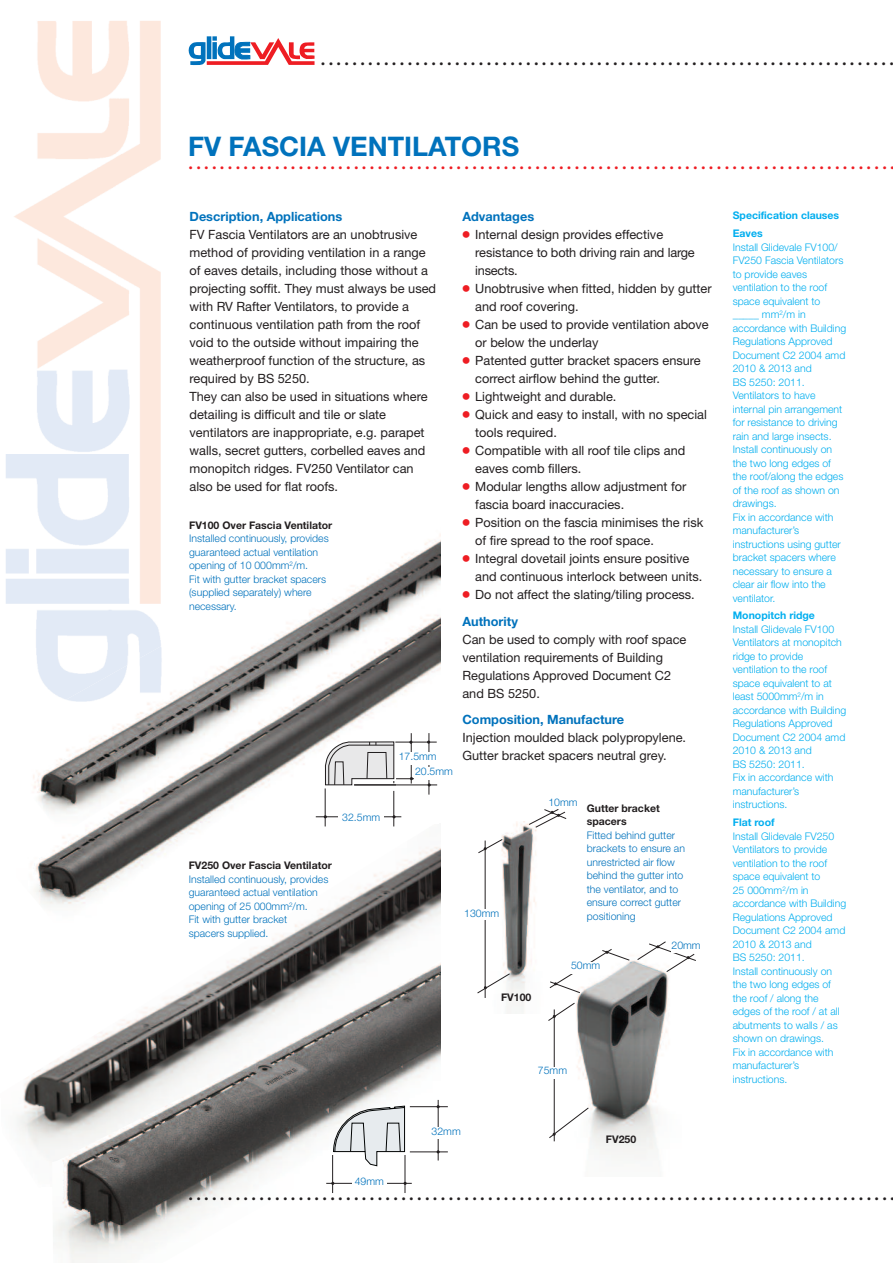
<style>
.page{position:relative;width:893px;height:1263px;background:#fff}
.page>*{position:absolute;margin:0;border:0;box-sizing:border-box;transform-origin:0 0}
.t1{font:700 27px "Helvetica Neue LT Std";color:#0072bc}
.t2{font:700 21px "Clearface";color:#231f20}
.t3{font:700 21px "Clearface";color:#ee1d23}
.t4{font:12.75px/18px "Helvetica Neue LT Std";color:#231f20}
.t5{font:700 12.75px "Helvetica Neue LT Std";color:#0072bc}
.t6{font:300 10.5px/13.5px "Helvetica Neue LT Std";color:#00aeef}
.t7{font:300 10.5px/13.5px "Helvetica Neue LT Std";color:#0072bc}
.t8{font:700 10.5px/13.5px "Helvetica Neue LT Std";color:#231f20}
.t9{font:700 10.5px/17.7px "Helvetica Neue LT Std";color:#00aeef}
.s1{font-family:"Universal Newswith Comm Pi";font-size:13.5px;color:#ee1d23}
.s2{font-weight:700;color:#0072bc}
</style>
<div class="page">
<img style="left:17px;top:922px;width:410px;height:236px">
<img style="left:367px;top:534px;width:74px;height:46px">
<img style="left:33px;top:580px;width:408px;height:342px">
<img style="left:6px;top:21px;width:156px;height:681px">
<img style="left:63px;top:645px;width:99px;height:57px">
<svg style="left:189px;top:36px;width:126px;height:29px"></svg>
<img style="left:52px;top:942px;width:503px;height:321px">
<div style="left:442px;top:465px;width:252px;height:626px;background:#fff"></div>
<img style="left:501px;top:822px;width:36px;height:192px">
<img style="left:576px;top:960px;width:93px;height:198px">
<hr style="left:325px;top:788px;width:1px;height:38px;background:#231f20">
<hr style="left:394px;top:791px;width:1px;height:35px;background:#231f20">
<hr style="left:316px;top:816px;width:85px;height:1px;background:#231f20">
<hr style="left:429px;top:733px;width:1px;height:62px;background:#231f20">
<hr style="left:354px;top:785px;width:83px;height:1px;background:#231f20">
<hr style="left:395px;top:742px;width:42px;height:1px;background:#231f20">
<hr style="left:411px;top:733px;width:1px;height:50px;background:#231f20">
<svg style="left:325px;top:741px;width:92px;height:47px"></svg>
<div style="left:398px;top:752px;width:42px;height:12px;background:#fff"></div>
<div style="left:414px;top:767px;width:48px;height:12px;background:#fff"></div>
<div style="left:339px;top:813px;width:45px;height:17px;background:#fff"></div>
<svg style="left:333px;top:1105px;width:72px;height:62px"></svg>
<hr style="left:332px;top:1155px;width:1px;height:38px;background:#231f20">
<hr style="left:405px;top:1155px;width:1px;height:38px;background:#231f20">
<hr style="left:326px;top:1183px;width:86px;height:1px;background:#231f20">
<div style="left:352px;top:1177px;width:34px;height:12px;background:#fff"></div>
<hr style="left:410px;top:1151px;width:38px;height:1px;background:#231f20">
<hr style="left:410px;top:1106px;width:38px;height:1px;background:#231f20">
<hr style="left:438px;top:1100px;width:1px;height:60px;background:#231f20">
<div style="left:424px;top:1127px;width:45px;height:11px;background:#fff"></div>
<hr style="left:485px;top:840px;width:1px;height:158px;background:#231f20">
<div style="left:464px;top:909px;width:37px;height:11px;background:#fff"></div>
<hr style="left:554px;top:1009px;width:1px;height:132px;background:#231f20">
<div style="left:538px;top:1067px;width:33px;height:12px;background:#fff"></div>
<svg style="left:478px;top:839px;width:25px;height:14px"></svg>
<svg style="left:529px;top:809px;width:38px;height:19px"></svg>
<svg style="left:477px;top:973px;width:33px;height:20px"></svg>
<svg style="left:548px;top:1002px;width:27px;height:19px"></svg>
<svg style="left:549px;top:1107px;width:40px;height:31px"></svg>
<svg style="left:637px;top:941px;width:59px;height:31px"></svg>
<svg style="left:549px;top:949px;width:81px;height:44px"></svg>
<h2 class="t2" style="left:321px;top:49px;width:575px">.........................................................................</h2>
<h1 class="t1" style="left:188px;top:137px;width:333px">FV FASCIA VENTILATORS</h1>
<h2 class="t3" style="left:188px;top:153px;width:709px">..........................................................................................</h2>
<p class="t5" style="left:190px;top:212px;width:154px">Description, Applications</p>
<p class="t4" style="left:190px;top:227px;width:248px">FV Fascia Ventilators are an unobtrusive method of providing ventilation in a range of eaves details, including those without a projecting soffit. They must always be used with RV Rafter Ventilators, to provide a continuous ventilation path from the roof void to the outside without impairing the weatherproof function of the structure, as required by BS 5250.<br>They can also be used in situations where detailing is difficult and tile or slate ventilators are inappropriate, e.g. parapet walls, secret gutters, corbelled eaves and monopitch ridges. FV250 Ventilator can also be used for flat roofs.</p>
<p class="t8" style="left:189px;top:519px;width:145px">FV100 Over Fascia Ventilator</p>
<p class="t7" style="left:189px;top:533px;width:141px">Installed continuously, provides guaranteed actual ventilation opening of 10 000mm<sup>2</sup>/m.<br>Fit with gutter bracket spacers (supplied separately) where necessary.</p>
<p class="t7" style="left:342px;top:811px;width:39px">32.5mm</p>
<p class="t8" style="left:189px;top:860px;width:145px">FV250 Over Fascia Ventilator</p>
<p class="t7" style="left:189px;top:873px;width:141px">Installed continuously, provides guaranteed actual ventilation opening of 25 000mm<sup>2</sup>/m.<br>Fit with gutter bracket<br>spacers supplied.</p>
<p class="t7" style="left:415px;top:750px;width:39px;line-height:15.1px;text-indent:-16px">17.5mm<br>20.5mm</p>
<p class="t5" style="left:462px;top:212px;width:73px">Advantages</p>
<p class="t4" style="left:475px;top:227px;width:221px;text-indent:-13px"><span class="s1">●</span> Internal design provides effective resistance to both driving rain and large insects.</p>
<p class="t4" style="left:475px;top:281px;width:238px;text-indent:-13px"><span class="s1">●</span> Unobtrusive when fitted, hidden by gutter and roof covering.</p>
<p class="t4" style="left:475px;top:317px;width:235px;text-indent:-13px"><span class="s1">●</span> Can be used to provide ventilation above or below the underlay</p>
<p class="t4" style="left:475px;top:353px;width:227px;text-indent:-13px"><span class="s1">●</span> Patented gutter bracket spacers ensure correct airflow behind the gutter.</p>
<p class="t4" style="left:462px;top:389px;width:155px"><span class="s1">●</span> Lightweight and durable.</p>
<p class="t4" style="left:475px;top:407px;width:233px;text-indent:-13px"><span class="s1">●</span> Quick and easy to install, with no special tools required.</p>
<p class="t4" style="left:475px;top:443px;width:212px;text-indent:-13px"><span class="s1">●</span> Compatible with all roof tile clips and eaves comb fillers.</p>
<p class="t4" style="left:475px;top:479px;width:213px;text-indent:-13px"><span class="s1">●</span> Modular lengths allow adjustment for fascia board inaccuracies.</p>
<p class="t4" style="left:475px;top:515px;width:230px;text-indent:-13px"><span class="s1">●</span> Position on the fascia minimises the risk of fire spread to the roof space.</p>
<p class="t4" style="left:475px;top:551px;width:229px;text-indent:-13px"><span class="s1">●</span> Integral dovetail joints ensure positive and continuous interlock between units.</p>
<p class="t4" style="left:462px;top:582px;width:234px;line-height:26.5px"><span class="s1">●</span> Do not affect the slating/tiling process.<br><span class="s2">Authority</span></p>
<p class="t4" style="left:462px;top:631px;width:225px">Can be used to comply with roof space ventilation requirements of Building<br>Regulations Approved Document C2 and BS 5250.</p>
<p class="t5" style="left:462px;top:715px;width:163px">Composition, Manufacture</p>
<p class="t4" style="left:462px;top:730px;width:225px">Injection moulded black polypropylene.<br>Gutter bracket spacers neutral grey.</p>
<p class="t7" style="left:464px;top:907px;width:37px">130mm</p>
<p class="t8" style="left:501px;top:991px;width:32px">FV100</p>
<p class="t7" style="left:548px;top:796px;width:31px">10mm</p>
<p class="t8" style="left:587px;top:802px;width:74px">Gutter bracket spacers</p>
<p class="t7" style="left:587px;top:829px;width:100px">Fitted behind gutter brackets to ensure an unrestricted air flow behind the gutter into the ventilator, and to ensure correct gutter positioning</p>
<p class="t7" style="left:672px;top:939px;width:31px">20mm</p>
<p class="t7" style="left:571px;top:960px;width:31px">50mm</p>
<p class="t7" style="left:538px;top:1065px;width:31px">75mm</p>
<p class="t7" style="left:355px;top:1175px;width:31px">49mm</p>
<p class="t7" style="left:432px;top:1125px;width:31px">32mm</p>
<p class="t8" style="left:606px;top:1133px;width:32px">FV250</p>
<p class="t9" style="left:733px;top:208px;width:108px">Specification clauses<br>Eaves</p>
<p class="t6" style="left:733px;top:241px;width:115px">Install Glidevale FV100/<br>FV250 Fascia Ventilators to provide eaves ventilation to the roof space equivalent to _____ mm<sup>2</sup>/m in accordance with Building<br>Regulations Approved<br>Document C2 2004 amd<br>2010 &amp; 2013 and<br>BS 5250: 2011.<br>Ventilators to have internal pin arrangement for resistance to driving rain and large insects.<br>Install continuously on the two long edges of the roof/along the edges of the roof as shown on drawings.<br>Fix in accordance with manufacturer’s instructions using gutter bracket spacers where necessary to ensure a clear air flow into the ventilator.</p>
<p class="t9" style="left:733px;top:608px;width:84px">Monopitch ridge</p>
<p class="t6" style="left:733px;top:623px;width:115px">Install Glidevale FV100<br>Ventilators at monopitch ridge to provide ventilation to the roof space equivalent to at least 5000mm<sup>2</sup>/m in accordance with Building<br>Regulations Approved<br>Document C2 2004 amd<br>2010 &amp; 2013 and<br>BS 5250: 2011.<br>Fix in accordance with manufacturer’s instructions.</p>
<p class="t9" style="left:733px;top:814px;width:43px">Flat roof</p>
<p class="t6" style="left:733px;top:830px;width:115px">Install Glidevale FV250<br>Ventilators to provide ventilation to the roof space equivalent to<br>25 000mm<sup>2</sup>/m in accordance with Building<br>Regulations Approved<br>Document C2 2004 amd<br>2010 &amp; 2013 and<br>BS 5250: 2011.<br>Install continuously on the two long edges of the roof / along the edges of the roof / at all abutments to walls / as shown on drawings.<br>Fix in accordance with manufacturer’s instructions.</p>
<h2 class="t2" style="left:188px;top:1183px;width:709px">..........................................................................................</h2>
</div>
